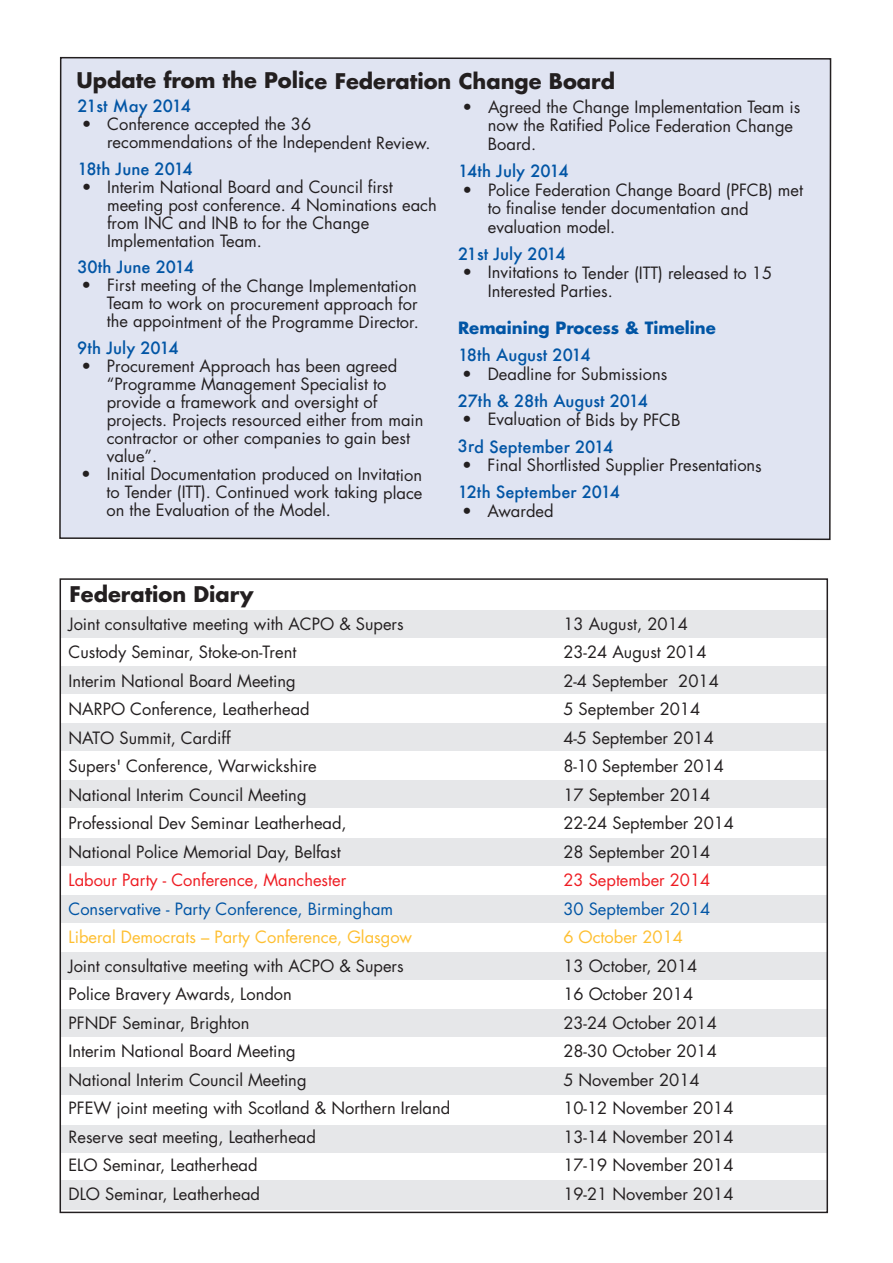
<style>
.page{position:relative;width:893px;height:1263px;background:#fff}
.page>*{position:absolute;margin:0;border:0;box-sizing:border-box;transform-origin:0 0}
.t1{font:700 21px "Futura";color:#231f20}
.t2{font:16.5px/18px "Futura";color:#231f20}
.t3{font:500 16.5px "Futura";color:#0155a5}
.t4{font:16.5px "Futura";color:#0155a5}
.t5{font:16.5px "Futura";color:#febf31}
.t6{font:16.5px "Futura";color:#ee1d23}
.t7{font:700 16.5px "Futura";color:#0155a5}
</style>
<div class="page">
<div style="left:61px;top:666px;width:766px;height:28px;background:#e6e7e9"></div>
<div style="left:61px;top:610px;width:766px;height:27px;background:#e6e7e9"></div>
<div style="left:61px;top:723px;width:766px;height:28px;background:#e6e7e9"></div>
<div style="left:61px;top:780px;width:766px;height:28px;background:#e6e7e9"></div>
<div style="left:61px;top:838px;width:766px;height:27px;background:#e6e7e9"></div>
<div style="left:61px;top:895px;width:766px;height:28px;background:#e6e7e9"></div>
<div style="left:61px;top:952px;width:766px;height:28px;background:#e6e7e9"></div>
<div style="left:61px;top:1009px;width:766px;height:27px;background:#e6e7e9"></div>
<div style="left:61px;top:1067px;width:766px;height:27px;background:#e6e7e9"></div>
<div style="left:61px;top:1180px;width:766px;height:30px;background:#e6e7e9"></div>
<div style="left:61px;top:1125px;width:766px;height:27px;background:#e6e7e9"></div>
<div style="left:59px;top:56px;width:773px;height:485px;background:#e0e4f2"></div>
<p class="t1" style="left:77px;top:71px;width:540px">Update from the Police Federation Change Board</p>
<p class="t3" style="left:78px;top:95px;width:115px">21st May 2014</p>
<p class="t2" style="left:107px;top:117px;width:325px;text-indent:-25px">• Conference accepted the 36 recommendations of the Independent Review.</p>
<p class="t3" style="left:77px;top:158px;width:117px">18th June 2014</p>
<p class="t2" style="left:107px;top:179px;width:331px;text-indent:-25px">• Interim National Board and Council first meeting post conference. 4 Nominations each from INC and INB to for the Change Implementation Team.</p>
<p class="t3" style="left:77px;top:256px;width:118px">30th June 2014</p>
<p class="t2" style="left:107px;top:278px;width:313px;text-indent:-25px">• First meeting of the Change Implementation<br>Team to work on procurement approach for the appointment of the Programme Director.</p>
<p class="t3" style="left:77px;top:337px;width:103px">9th July 2014</p>
<p class="t2" style="left:107px;top:358px;width:318px;text-indent:-25px">• Procurement Approach has been agreed “Programme Management Specialist to provide a framework and oversight of projects. Projects resourced either from main contractor or other companies to gain best value”.</p>
<p class="t2" style="left:107px;top:467px;width:317px;text-align:justify;text-indent:-25px">• Initial Documentation produced on Invitation to Tender (ITT). Continued work taking place on the Evaluation of the Model.</p>
<p class="t2" style="left:488px;top:99px;width:314px;line-height:18.5px;text-indent:-25px">• Agreed the Change Implementation Team is now the Ratified Police Federation Change<br>Board.</p>
<p class="t3" style="left:458px;top:160px;width:112px">14th July 2014</p>
<p class="t2" style="left:488px;top:182px;width:317px;line-height:18.5px;text-indent:-25px">• Police Federation Change Board (PFCB) met to finalise tender documentation and evaluation model.</p>
<p class="t3" style="left:458px;top:243px;width:109px">21st July 2014</p>
<p class="t2" style="left:488px;top:265px;width:286px;line-height:18.5px;text-indent:-25px">• Invitations to Tender (ITT) released to 15<br>Interested Parties.</p>
<p class="t7" style="left:458px;top:321px;width:259px">Remaining Process &amp; Timeline</p>
<p class="t3" style="left:458px;top:344px;width:134px">18th August 2014</p>
<p class="t2" style="left:462px;top:366px;width:207px">• Deadline for Submissions</p>
<p class="t3" style="left:458px;top:390px;width:191px">27th &amp; 28th August 2014</p>
<p class="t2" style="left:462px;top:412px;width:220px">• Evaluation of Bids by PFCB</p>
<p class="t3" style="left:458px;top:435px;width:157px">3rd September 2014</p>
<p class="t2" style="left:462px;top:458px;width:301px">• Final Shortlisted Supplier Presentations</p>
<p class="t3" style="left:458px;top:481px;width:164px">12th September 2014</p>
<p class="t2" style="left:462px;top:503px;width:93px">• Awarded</p>
<p class="t1" style="left:70px;top:584px;width:186px">Federation Diary</p>
<p class="t2" style="left:69px;top:616px;width:337px">Joint consultative meeting with ACPO &amp; Supers</p>
<p class="t2" style="left:563px;top:616px;width:126px">13 August, 2014</p>
<p class="t2" style="left:69px;top:644px;width:229px">Custody Seminar, Stoke-on-Trent</p>
<p class="t2" style="left:563px;top:644px;width:145px">23-24 August 2014</p>
<p class="t2" style="left:69px;top:673px;width:229px">Interim National Board Meeting</p>
<p class="t2" style="left:563px;top:673px;width:157px">2-4 September 2014</p>
<p class="t2" style="left:69px;top:701px;width:243px">NARPO Conference, Leatherhead</p>
<p class="t2" style="left:563px;top:701px;width:138px">5 September 2014</p>
<p class="t2" style="left:69px;top:730px;width:164px">NATO Summit, Cardiff</p>
<p class="t2" style="left:563px;top:730px;width:152px">4-5 September 2014</p>
<p class="t2" style="left:69px;top:758px;width:250px">Supers' Conference, Warwickshire</p>
<p class="t2" style="left:563px;top:758px;width:162px">8-10 September 2014</p>
<p class="t2" style="left:69px;top:787px;width:240px">National Interim Council Meeting</p>
<p class="t2" style="left:563px;top:787px;width:149px">17 September 2014</p>
<p class="t2" style="left:69px;top:815px;width:280px">Professional Dev Seminar Leatherhead,</p>
<p class="t2" style="left:563px;top:815px;width:172px">22-24 September 2014</p>
<p class="t2" style="left:69px;top:844px;width:274px">National Police Memorial Day, Belfast</p>
<p class="t2" style="left:563px;top:844px;width:149px">28 September 2014</p>
<p class="t6" style="left:69px;top:872px;width:279px">Labour Party - Conference, Manchester</p>
<p class="t6" style="left:563px;top:872px;width:149px">23 September 2014</p>
<p class="t4" style="left:69px;top:901px;width:326px">Conservative - Party Conference, Birmingham</p>
<p class="t4" style="left:563px;top:901px;width:149px">30 September 2014</p>
<p class="t5" style="left:69px;top:929px;width:345px">Liberal Democrats – Party Conference, Glasgow</p>
<p class="t5" style="left:563px;top:929px;width:121px">6 October 2014</p>
<p class="t2" style="left:69px;top:958px;width:337px">Joint consultative meeting with ACPO &amp; Supers</p>
<p class="t2" style="left:563px;top:958px;width:135px">13 October, 2014</p>
<p class="t2" style="left:69px;top:986px;width:225px">Police Bravery Awards, London</p>
<p class="t2" style="left:563px;top:986px;width:131px">16 October 2014</p>
<p class="t2" style="left:69px;top:1015px;width:183px">PFNDF Seminar, Brighton</p>
<p class="t2" style="left:563px;top:1015px;width:155px">23-24 October 2014</p>
<p class="t2" style="left:69px;top:1043px;width:229px">Interim National Board Meeting</p>
<p class="t2" style="left:563px;top:1043px;width:155px">28-30 October 2014</p>
<p class="t2" style="left:69px;top:1072px;width:240px">National Interim Council Meeting</p>
<p class="t2" style="left:563px;top:1072px;width:138px">5 November 2014</p>
<p class="t2" style="left:69px;top:1100px;width:383px">PFEW joint meeting with Scotland &amp; Northern Ireland</p>
<p class="t2" style="left:563px;top:1100px;width:172px">10-12 November 2014</p>
<p class="t2" style="left:69px;top:1129px;width:249px">Reserve seat meeting, Leatherhead</p>
<p class="t2" style="left:563px;top:1129px;width:172px">13-14 November 2014</p>
<p class="t2" style="left:69px;top:1157px;width:191px">ELO Seminar, Leatherhead</p>
<p class="t2" style="left:563px;top:1157px;width:172px">17-19 November 2014</p>
<p class="t2" style="left:69px;top:1186px;width:193px">DLO Seminar, Leatherhead</p>
<p class="t2" style="left:563px;top:1186px;width:172px">19-21 November 2014</p>
</div>
